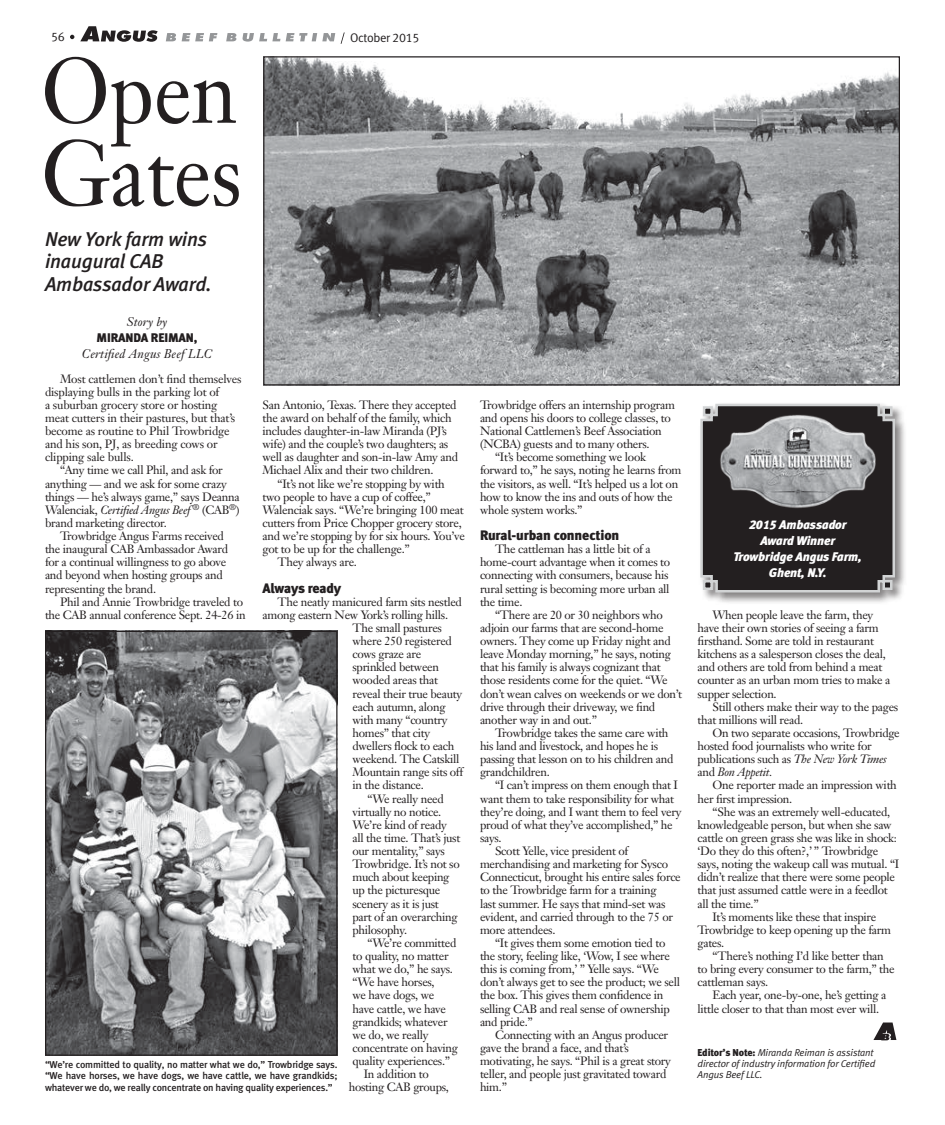
<style>
.page{position:relative;width:945px;height:1125px;background:#fff}
.page>*{position:absolute;margin:0;border:0;box-sizing:border-box;transform-origin:0 0}
.headline{font:91.25px/82.5px "Janson Text";color:#231f20;scale:.9 1}
.deck{font:italic 20px/22.5px "Meta Medium LF";letter-spacing:-.01em;color:#231f20}
.subhead{font:13.75px "Meta Black LF";letter-spacing:-.01em;color:#231f20}
.cutlines{font:italic 12.5px/16.2px "Meta Black LF";letter-spacing:-.01em;color:#fff;text-align:center}
.byline{font:italic 12.5px/16.2px "Janson Text";letter-spacing:.01em;color:#231f20;text-align:center}
.t1{font:12.5px "Meta Normal LF";letter-spacing:-.025em;color:#231f20}
.body_text{font:11.88px/13.1px "Janson Text";letter-spacing:-.025em;color:#231f20}
.t2{font:10px/11.2px "Meta Medium LF";letter-spacing:-.02em;color:#231f20;text-align:justify}
.editor_s_note{font:italic 10px/11.2px "Meta Normal LF";letter-spacing:-.01em;color:#231f20}
.s1{font-family:"Meta Black LF";font-style:normal}
.s2{font-style:italic}
</style>
<div class="page">
<img style="left:47px;top:633px;width:289px;height:421px">
<div style="left:45px;top:631px;width:293px;height:425px;border:1px solid #231f20"></div>
<img style="left:265px;top:58px;width:633px;height:326px">
<div style="left:698px;top:402px;width:209px;height:202px;background:#231f20;opacity:.55"></div>
<svg style="left:699px;top:402px;width:197px;height:192px;background:#403d3d"></svg>
<img style="left:711px;top:405px;width:174px;height:106px">
<svg style="left:80px;top:26px;width:78px;height:16px"></svg>
<svg style="left:166px;top:33px;width:10px;height:8px"></svg>
<svg style="left:182px;top:33px;width:35px;height:8px"></svg>
<svg style="left:226px;top:33px;width:10px;height:8px"></svg>
<svg style="left:243px;top:33px;width:37px;height:9px"></svg>
<svg style="left:286px;top:33px;width:49px;height:8px"></svg>
<svg style="left:70px;top:35px;width:4px;height:4px"></svg>
<svg style="left:341px;top:32px;width:4px;height:12px"></svg>
<svg style="left:873px;top:1023px;width:23px;height:17px"></svg>
<p class="t1" style="left:51px;top:30px;width:15px">56</p>
<p class="t1" style="left:350px;top:31px;width:71px">October 2015</p>
<p class="headline" style="left:41px;top:49px;width:224px">Open<br>Gates</p>
<p class="deck" style="left:45px;top:227px;width:168px">New York farm wins inaugural CAB<br>Ambassador Award.</p>
<p class="byline" style="left:82px;top:313px;width:132px">Story by<br><span class="s1">MIRANDA REIMAN,<br></span>Certified Angus Beef LLC</p>
<p class="body_text" style="left:45px;top:372px;width:198px;text-indent:15px">Most cattlemen don’t find themselves displaying bulls in the parking lot of<br>a suburban grocery store or hosting meat cutters in their pastures, but that’s become as routine to Phil Trowbridge and his son, PJ, as breeding cows or clipping sale bulls.</p>
<p class="body_text" style="left:45px;top:464px;width:196px;text-indent:15px">“Any time we call Phil, and ask for anything — and we ask for some crazy things — he’s always game,” says Deanna Walenciak, <span class="s2">Certified Angus Beef</span> <sup>®</sup> (CAB<sup>®</sup>) brand marketing director.</p>
<p class="body_text" style="left:45px;top:529px;width:185px;text-indent:15px">Trowbridge Angus Farms received the inaugural CAB Ambassador Award for a continual willingness to go above and beyond when hosting groups and representing the brand.</p>
<p class="body_text" style="left:45px;top:595px;width:202px;text-align:right">Phil and Annie Trowbridge traveled to the CAB annual conference Sept. 24-26 in</p>
<p class="body_text" style="left:262px;top:398px;width:197px">San Antonio, Texas. There they accepted the award on behalf of the family, which includes daughter-in-law Miranda (PJ’s wife) and the couple’s two daughters; as well as daughter and son-in-law Amy and Michael Alix and their two children.</p>
<p class="body_text" style="left:262px;top:477px;width:204px;text-indent:15px">“It’s not like we’re stopping by with two people to have a cup of coffee,” Walenciak says. “We’re bringing 100 meat cutters from Price Chopper grocery store, and we’re stopping by for six hours. You’ve got to be up for the challenge.”</p>
<p class="body_text" style="left:278px;top:555px;width:81px">They always are.</p>
<p class="subhead" style="left:262px;top:579px;width:80px">Always ready</p>
<p class="body_text" style="left:278px;top:595px;width:186px">The neatly manicured farm sits nestled</p>
<p class="body_text" style="left:262px;top:608px;width:187px">among eastern New York’s rolling hills.</p>
<p class="body_text" style="left:352px;top:621px;width:91px">The small pastures</p>
<p class="body_text" style="left:352px;top:634px;width:101px">where 250 registered</p>
<p class="body_text" style="left:352px;top:647px;width:70px">cows graze are</p>
<p class="body_text" style="left:352px;top:660px;width:88px">sprinkled between</p>
<p class="body_text" style="left:352px;top:674px;width:87px">wooded areas that</p>
<p class="body_text" style="left:352px;top:687px;width:111px">reveal their true beauty</p>
<p class="body_text" style="left:352px;top:700px;width:95px">each autumn, along</p>
<p class="body_text" style="left:352px;top:713px;width:96px">with many “country</p>
<p class="body_text" style="left:352px;top:726px;width:79px">homes” that city</p>
<p class="body_text" style="left:352px;top:739px;width:104px">dwellers flock to each</p>
<p class="body_text" style="left:352px;top:752px;width:108px">weekend. The Catskill</p>
<p class="body_text" style="left:352px;top:765px;width:112px">Mountain range sits off</p>
<p class="body_text" style="left:352px;top:779px;width:73px">in the distance.</p>
<p class="body_text" style="left:352px;top:792px;width:109px;text-indent:15px">“We really need virtually no notice.<br>We’re kind of ready all the time. That’s just our mentality,” says<br>Trowbridge. It’s not so much about keeping up the picturesque scenery as it is just part of an overarching philosophy.</p>
<p class="body_text" style="left:352px;top:936px;width:107px;text-indent:15px">“We’re committed to quality, no matter what we do,” he says. “We have horses,<br>we have dogs, we have cattle, we have grandkids; whatever we do, we really concentrate on having quality experiences.”</p>
<p class="body_text" style="left:349px;top:1067px;width:102px;text-align:center">In addition to hosting CAB groups,</p>
<p class="t2" style="left:45px;top:1059px;width:294px">“We’re committed to quality, no matter what we do,” Trowbridge says. “We have horses, we have dogs, we have cattle, we have grandkids; whatever we do, we really concentrate on having quality experiences.”</p>
<p class="body_text" style="left:480px;top:398px;width:197px">Trowbridge offers an internship program and opens his doors to college classes, to National Cattlemen’s Beef Association (NCBA) guests and to many others.</p>
<p class="body_text" style="left:480px;top:450px;width:203px;text-indent:15px">“It’s become something we look forward to,” he says, noting he learns from the visitors, as well. “It’s helped us a lot on how to know the ins and outs of how the whole system works.”</p>
<p class="subhead" style="left:480px;top:527px;width:141px">Rural-urban connection</p>
<p class="body_text" style="left:480px;top:542px;width:192px;text-indent:15px">The cattleman has a little bit of a home-court advantage when it comes to connecting with consumers, because his rural setting is becoming more urban all the time.</p>
<p class="body_text" style="left:480px;top:608px;width:203px;text-indent:15px">“There are 20 or 30 neighbors who adjoin our farms that are second-home owners. They come up Friday night and leave Monday morning,” he says, noting that his family is always cognizant that those residents come for the quiet. “We don’t wean calves on weekends or we don’t drive through their driveway, we find another way in and out.”</p>
<p class="body_text" style="left:480px;top:726px;width:195px;text-indent:15px">Trowbridge takes the same care with his land and livestock, and hopes he is passing that lesson on to his children and grandchildren.</p>
<p class="body_text" style="left:480px;top:779px;width:203px;text-indent:15px">“I can’t impress on them enough that I want them to take responsibility for what they’re doing, and I want them to feel very proud of what they’ve accomplished,” he says.</p>
<p class="body_text" style="left:480px;top:844px;width:202px;text-indent:15px">Scott Yelle, vice president of merchandising and marketing for Sysco Connecticut, brought his entire sales force to the Trowbridge farm for a training<br>last summer. He says that mind-set was evident, and carried through to the 75 or more attendees.</p>
<p class="body_text" style="left:480px;top:936px;width:202px;text-indent:15px">“It gives them some emotion tied to the story, feeling like, ‘Wow, I see where this is coming from,’ ” Yelle says. “We don’t always get to see the product; we sell the box. This gives them confidence in selling CAB and real sense of ownership and pride.”</p>
<p class="body_text" style="left:480px;top:1028px;width:192px;text-indent:15px">Connecting with an Angus producer gave the brand a face, and that’s motivating, he says. “Phil is a great story teller, and people just gravitated toward him.”</p>
<p class="cutlines" style="left:749px;top:516px;width:99px">2015 Ambassador<br>Award Winner</p>
<p class="cutlines" style="left:733px;top:549px;width:130px">Trowbridge Angus Farm,<br>Ghent, N.Y.</p>
<p class="body_text" style="left:698px;top:608px;width:194px;text-indent:15px">When people leave the farm, they have their own stories of seeing a farm firsthand. Some are told in restaurant kitchens as a salesperson closes the deal, and others are told from behind a meat counter as an urban mom tries to make a supper selection.</p>
<p class="body_text" style="left:698px;top:700px;width:202px;text-indent:15px">Still others make their way to the pages that millions will read.</p>
<p class="body_text" style="left:698px;top:726px;width:204px;text-indent:15px">On two separate occasions, Trowbridge hosted food journalists who write for publications such as <span class="s2">The New York Times </span>and <span class="s2">Bon Appetit.</span></p>
<p class="body_text" style="left:698px;top:779px;width:201px;text-indent:15px">One reporter made an impression with her first impression.</p>
<p class="body_text" style="left:698px;top:805px;width:203px;text-indent:15px">“She was an extremely well-educated, knowledgeable person, but when she saw cattle on green grass she was like in shock: ‘Do they do this often?,’ ” Trowbridge says, noting the wakeup call was mutual. “I didn’t realize that there were some people that just assumed cattle were in a feedlot all the time.”</p>
<p class="body_text" style="left:698px;top:910px;width:195px;text-indent:15px">It’s moments like these that inspire<br>Trowbridge to keep opening up the farm gates.</p>
<p class="body_text" style="left:698px;top:949px;width:199px;text-indent:15px">“There’s nothing I’d like better than to bring every consumer to the farm,” the cattleman says.</p>
<p class="body_text" style="left:698px;top:989px;width:190px;text-indent:15px">Each year, one-by-one, he’s getting a little closer to that than most ever will.</p>
<p class="editor_s_note" style="left:698px;top:1046px;width:179px"><span class="s1">Editor’s Note:</span> Miranda Reiman is assistant director of industry information for Certified<br>Angus Beef LLC.</p>
</div>
